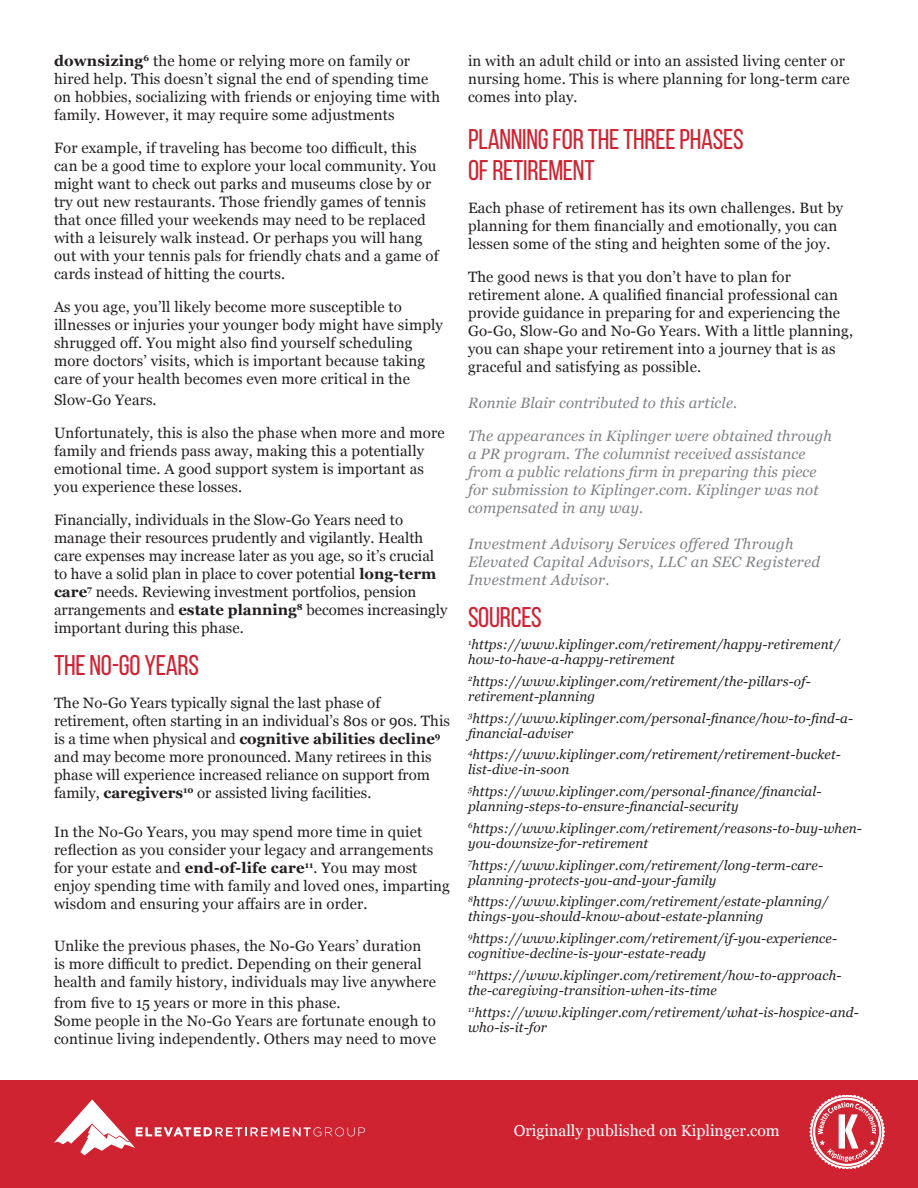
<style>
.page{position:relative;width:918px;height:1188px;background:#fff}
.page>*{position:absolute;margin:0;border:0;box-sizing:border-box;transform-origin:0 0}
.Body{font:28.5px "Bebas Neue";letter-spacing:-.01em;color:#cf2331}
.Body-2{font:15.75px "Georgia";color:#fff}
.Body-3{font:15px/18px "Georgia";letter-spacing:.01em;color:#231f20}
.Body-4{font:italic 15px/18px "Georgia";letter-spacing:.01em;color:#808285}
.Body-5{font:italic 13.5px/15px "Georgia";letter-spacing:.01em;color:#231f20}
.s1{font-weight:700}
</style>
<div class="page">
<div style="left:0;top:1080px;width:918px;height:108px;background:#cf2331"></div>
<svg style="left:809px;top:1095px;width:76px;height:74px"></svg>
<svg style="left:54px;top:1100px;width:311px;height:55px"></svg>
<p class="Body-3" style="left:54px;top:52px;width:388px"><span class="s1">downsizing</span><sup>6</sup> the home or relying more on family or hired help. This doesn’t signal the end of spending time on hobbies, socializing with friends or enjoying time with family. However, it may require some adjustments</p>
<p class="Body-3" style="left:54px;top:139px;width:386px">For example, if traveling has become too difficult, this can be a good time to explore your local community. You might want to check out parks and museums close by or try out new restaurants. Those friendly games of tennis that once filled your weekends may need to be replaced with a leisurely walk instead. Or perhaps you will hang out with your tennis pals for friendly chats and a game of cards instead of hitting the courts.</p>
<p class="Body-3" style="left:54px;top:298px;width:391px">As you age, you’ll likely become more susceptible to illnesses or injuries your younger body might have simply shrugged off. You might also find yourself scheduling more doctors’ visits, which is important because taking care of your health becomes even more critical in the</p>
<p class="Body-3" style="left:54px;top:391px;width:104px">Slow-Go Years.</p>
<p class="Body-3" style="left:54px;top:424px;width:392px">Unfortunately, this is also the phase when more and more family and friends pass away, making this a potentially emotional time. A good support system is important as you experience these losses.</p>
<p class="Body-3" style="left:54px;top:511px;width:395px">Financially, individuals in the Slow-Go Years need to manage their resources prudently and vigilantly. Health care expenses may increase later as you age, so it’s crucial to have a solid plan in place to cover potential <span class="s1">long-term care</span><sup>7</sup> needs. Reviewing investment portfolios, pension arrangements and <span class="s1">estate planning</span><sup>8</sup> becomes increasingly important during this phase.</p>
<p class="Body" style="left:54px;top:650px;width:147px">THE NO-GO YEARS</p>
<p class="Body-3" style="left:54px;top:694px;width:397px">The No-Go Years typically signal the last phase of retirement, often starting in an individual’s 80s or 90s. This is a time when physical and <span class="s1">cognitive abilities decline</span><sup>9 </sup>and may become more pronounced. Many retirees in this phase will experience increased reliance on support from family, <span class="s1">caregivers</span><sup>10</sup> or assisted living facilities.</p>
<p class="Body-3" style="left:54px;top:823px;width:397px">In the No-Go Years, you may spend more time in quiet reflection as you consider your legacy and arrangements for your estate and <span class="s1">end-of-life care</span><sup>11</sup>. You may most enjoy spending time with family and loved ones, imparting wisdom and ensuring your affairs are in order.</p>
<p class="Body-3" style="left:54px;top:937px;width:383px">Unlike the previous phases, the No-Go Years’ duration is more difficult to predict. Depending on their general health and family history, individuals may live anywhere</p>
<p class="Body-3" style="left:54px;top:994px;width:288px">from five to 15 years or more in this phase.</p>
<p class="Body-3" style="left:54px;top:1012px;width:384px">Some people in the No-Go Years are fortunate enough to continue living independently. Others may need to move</p>
<p class="Body-3" style="left:468px;top:52px;width:383px">in with an adult child or into an assisted living center or nursing home. This is where planning for long-term care comes into play.</p>
<p class="Body" style="left:468px;top:124px;width:277px">PLANNING FOR THE THREE PHASES</p>
<p class="Body" style="left:468px;top:155px;width:128px">OF RETIREMENT</p>
<p class="Body-3" style="left:468px;top:199px;width:377px">Each phase of retirement has its own challenges. But by planning for them financially and emotionally, you can lessen some of the sting and heighten some of the joy.</p>
<p class="Body-3" style="left:468px;top:268px;width:387px">The good news is that you don’t have to plan for retirement alone. A qualified financial professional can provide guidance in preparing for and experiencing the Go-Go, Slow-Go and No-Go Years. With a little planning, you can shape your retirement into a journey that is as graceful and satisfying as possible.</p>
<p class="Body-4" style="left:468px;top:394px;width:271px">Ronnie Blair contributed to this article.</p>
<p class="Body-4" style="left:468px;top:427px;width:366px">The appearances in Kiplinger were obtained through a PR program. The columnist received assistance from a public relations firm in preparing this piece for submission to Kiplinger.com. Kiplinger was not compensated in any way.</p>
<p class="Body-4" style="left:468px;top:535px;width:354px">Investment Advisory Services offered Through<br>Elevated Capital Advisors, LLC an SEC Registered<br>Investment Advisor.</p>
<p class="Body" style="left:468px;top:602px;width:75px">SOURCES</p>
<p class="Body-5" style="left:468px;top:636px;width:374px"><sup>1</sup>https://www.kiplinger.com/retirement/happy-retirement/ how-to-have-a-happy-retirement</p>
<p class="Body-5" style="left:468px;top:673px;width:344px"><sup>2</sup>https://www.kiplinger.com/retirement/the-pillars-of&shy;retirement-planning</p>
<p class="Body-5" style="left:468px;top:710px;width:387px"><sup>3</sup>https://www.kiplinger.com/personal-finance/how-to-find-a&shy;financial-adviser</p>
<p class="Body-5" style="left:468px;top:747px;width:375px"><sup>4</sup>https://www.kiplinger.com/retirement/retirement-bucket&shy;list-dive-in-soon</p>
<p class="Body-5" style="left:468px;top:783px;width:355px"><sup>5</sup>https://www.kiplinger.com/personal-finance/financial&shy;planning-steps-to-ensure-financial-security</p>
<p class="Body-5" style="left:468px;top:820px;width:396px"><sup>6</sup>https://www.kiplinger.com/retirement/reasons-to-buy-when&shy;you-downsize-for-retirement</p>
<p class="Body-5" style="left:468px;top:857px;width:357px"><sup>7</sup>https://www.kiplinger.com/retirement/long-term-care&shy;planning-protects-you-and-your-family</p>
<p class="Body-5" style="left:468px;top:894px;width:362px"><sup>8</sup>https://www.kiplinger.com/retirement/estate-planning/ things-you-should-know-about-estate-planning</p>
<p class="Body-5" style="left:468px;top:930px;width:371px"><sup>9</sup>https://www.kiplinger.com/retirement/if-you-experience&shy;cognitive-decline-is-your-estate-ready</p>
<p class="Body-5" style="left:468px;top:967px;width:375px"><sup>10</sup>https://www.kiplinger.com/retirement/how-to-approach&shy;the-caregiving-transition-when-its-time</p>
<p class="Body-5" style="left:468px;top:1004px;width:392px"><sup>11</sup>https://www.kiplinger.com/retirement/what-is-hospice-and&shy;who-is-it-for</p>
<p class="Body-2" style="left:514px;top:1119px;width:268px">Originally published on Kiplinger.com</p>
</div>
